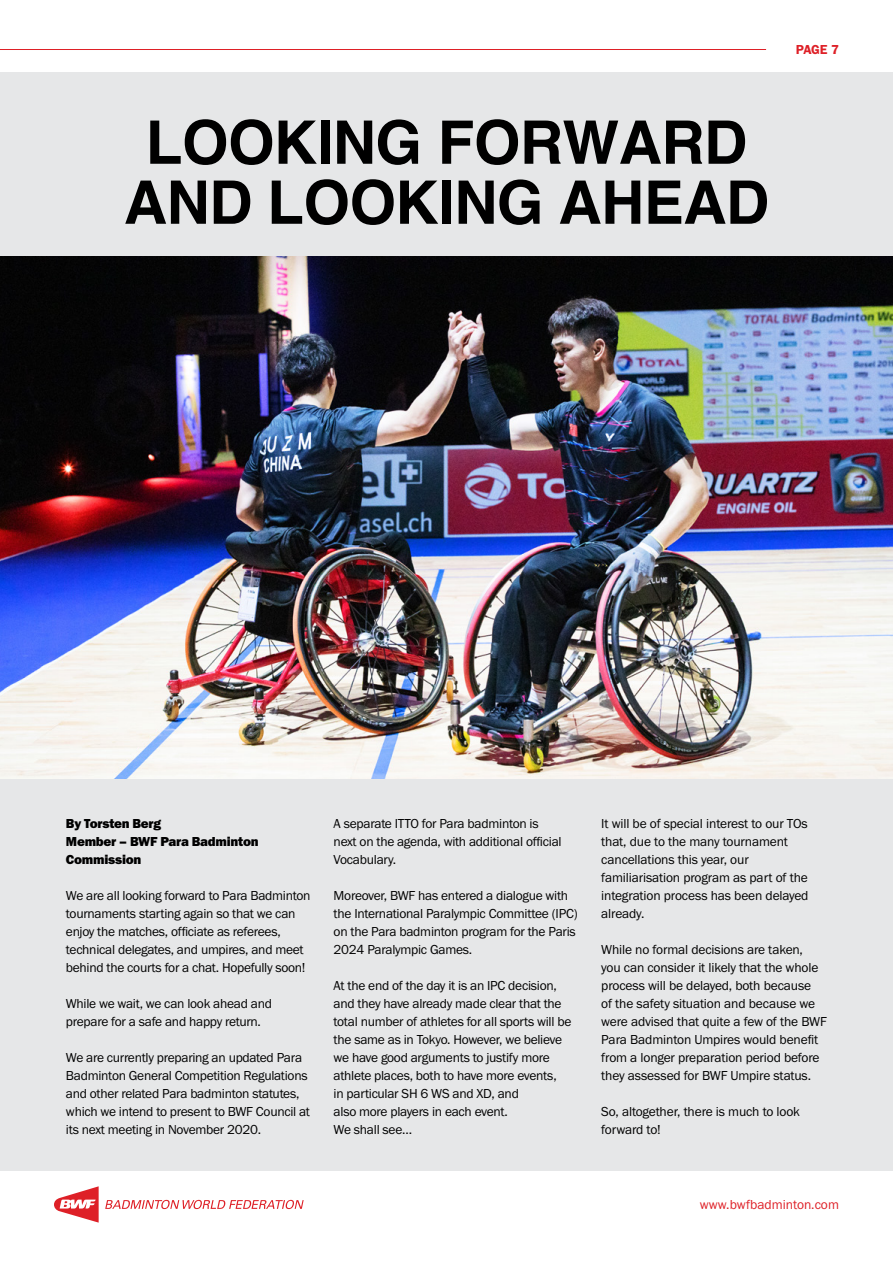
<style>
.page{position:relative;width:893px;height:1263px;background:#fff}
.page>*{position:absolute;margin:0;border:0;box-sizing:border-box;transform-origin:0 0}
.t1{font:700 60px/60px "Helvetica";letter-spacing:-.01em;color:#000;text-align:center}
.t2{font:13.5px/18px "Franklin Gothic URW Boo";letter-spacing:-.02em;color:#000}
.t3{font:13.5px/18px "Franklin Gothic URW Hea";letter-spacing:-.02em;color:#000}
.t4{font:13.5px "Franklin Gothic URW Boo";color:#de2027}
.t5{font:13.5px "Franklin Gothic URW Dem";color:#de2027}
</style>
<div class="page">
<div style="left:0;top:72px;width:893px;height:1098px;background:#e6e7e8"></div>
<img style="left:0;top:257px;width:893px;height:522px">
<svg style="left:54px;top:1186px;width:45px;height:36px"></svg>
<svg style="left:105px;top:1200px;width:199px;height:9px"></svg>
<hr style="left:0;top:49px;width:766px;height:1px;background:#de2027">
<h1 class="t1" style="left:124px;top:111px;width:647px">LOOKING FORWARD<br>AND LOOKING AHEAD</h1>
<p class="t5" style="left:796px;top:41px;width:45px">PAGE 7</p>
<p class="t3" style="left:66px;top:814px;width:194px">By Torsten Berg<br>Member ‒ BWF Para Badminton<br>Commission</p>
<p class="t2" style="left:66px;top:886px;width:246px">We are all looking forward to Para Badminton tournaments starting again so that we can enjoy the matches, officiate as referees, technical delegates, and umpires, and meet behind the courts for a chat. Hopefully soon!</p>
<p class="t2" style="left:66px;top:994px;width:208px">While we wait, we can look ahead and prepare for a safe and happy return.</p>
<p class="t2" style="left:66px;top:1048px;width:246px">We are currently preparing an updated Para Badminton General Competition Regulations and other related Para badminton statutes, which we intend to present to BWF Council at its next meeting in November 2020.</p>
<p class="t2" style="left:334px;top:814px;width:229px">A separate ITTO for Para badminton is next on the agenda, with additional official<br>Vocabulary.</p>
<p class="t2" style="left:334px;top:886px;width:246px">Moreover, BWF has entered a dialogue with the International Paralympic Committee (IPC) on the Para badminton program for the Paris 2024 Paralympic Games.</p>
<p class="t2" style="left:334px;top:976px;width:239px">At the end of the day it is an IPC decision, and they have already made clear that the total number of athletes for all sports will be the same as in Tokyo. However, we believe we have good arguments to justify more athlete places, both to have more events,<br>in particular SH 6 WS and XD, and<br>also more players in each event.<br>We shall see…</p>
<p class="t2" style="left:601px;top:814px;width:209px">It will be of special interest to our TOs that, due to the many tournament cancellations this year, our familiarisation program as part of the integration process has been delayed already.</p>
<p class="t2" style="left:601px;top:940px;width:227px">While no formal decisions are taken,<br>you can consider it likely that the whole process will be delayed, both because<br>of the safety situation and because we were advised that quite a few of the BWF Para Badminton Umpires would benefit from a longer preparation period before they assessed for BWF Umpire status.</p>
<p class="t2" style="left:601px;top:1102px;width:200px">So, altogether, there is much to look forward to!</p>
<p class="t4" style="left:700px;top:1196px;width:141px">www.bwfbadminton.com</p>
</div>
